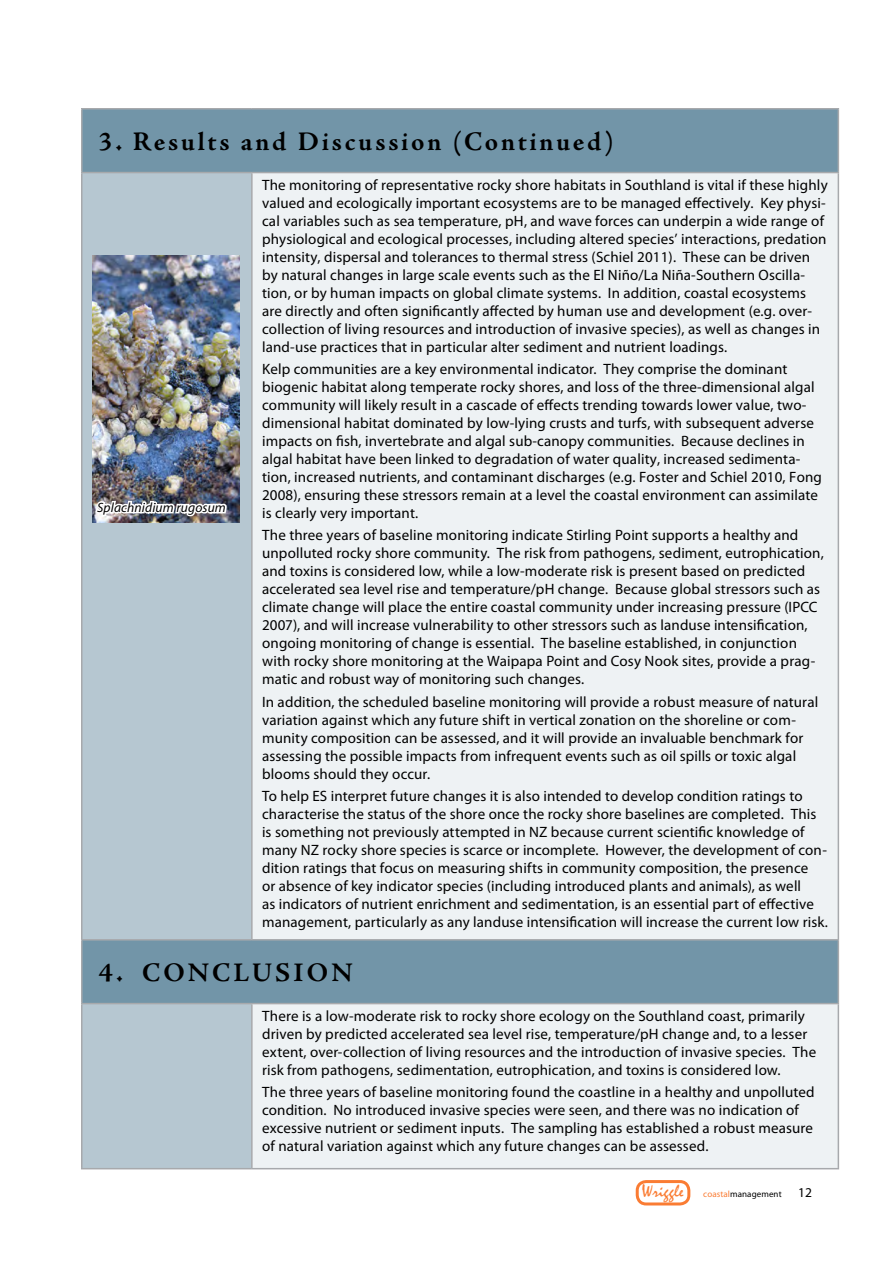
<style>
.page{position:relative;width:893px;height:1263px;background:#fff}
.page>*{position:absolute;margin:0;border:0;box-sizing:border-box;transform-origin:0 0}
.t1{font:700 27px "Adobe Jenson Pro";letter-spacing:.105em;color:#000}
.t2{font:15px/18px "Myriad Pro";letter-spacing:.01em;color:#000}
.t3{font:italic 13.5px "Myriad Pro";letter-spacing:.01em;color:#000}
.t4{font:9px "Myriad Pro";letter-spacing:.01em;color:#000}
.s1{font-family:"Mistral";font-size:18px;color:#fa7c33}
.s2{color:#fa7c33}
.s3{font-size:13.5px}
</style>
<div class="page">
<div style="left:636px;top:1180px;width:54px;height:25px;border:3px solid #fa7c33;border-radius:9px"></div>
<div style="left:82px;top:110px;width:756px;height:62px;background:#7295a8"></div>
<svg style="left:82px;top:173px;width:170px;height:995px;background:#b0c2cd"></svg>
<div style="left:252px;top:173px;width:586px;height:995px;background:#eef2f4"></div>
<hr style="left:838px;top:109px;width:1px;height:63px;background:#a7a9ac">
<hr style="left:838px;top:940px;width:1px;height:63px;background:#a7a9ac">
<hr style="left:81px;top:173px;width:1px;height:766px;background:#a7a9ac">
<hr style="left:251px;top:173px;width:2px;height:766px;background:#a7a9ac">
<hr style="left:838px;top:173px;width:1px;height:766px;background:#a7a9ac">
<hr style="left:81px;top:1004px;width:1px;height:164px;background:#a7a9ac">
<hr style="left:251px;top:1004px;width:2px;height:164px;background:#a7a9ac">
<hr style="left:838px;top:1004px;width:1px;height:164px;background:#a7a9ac">
<hr style="left:81px;top:1168px;width:171px;height:1px;background:#a7a9ac">
<hr style="left:252px;top:1168px;width:587px;height:1px;background:#a7a9ac">
<hr style="left:81px;top:108px;width:171px;height:2px;background:#a7a9ac">
<hr style="left:81px;top:109px;width:1px;height:63px;background:#a7a9ac">
<hr style="left:252px;top:108px;width:587px;height:2px;background:#a7a9ac">
<hr style="left:81px;top:172px;width:171px;height:1px;background:#a7a9ac">
<hr style="left:252px;top:172px;width:587px;height:1px;background:#a7a9ac">
<hr style="left:81px;top:939px;width:171px;height:1px;background:#a7a9ac">
<hr style="left:81px;top:940px;width:1px;height:63px;background:#a7a9ac">
<hr style="left:252px;top:939px;width:587px;height:1px;background:#a7a9ac">
<hr style="left:81px;top:1003px;width:171px;height:1px;background:#a7a9ac">
<hr style="left:252px;top:1003px;width:587px;height:1px;background:#a7a9ac">
<img style="left:93px;top:256px;width:146px;height:266px">
<img style="left:93px;top:475px;width:135px;height:45px">
<h1 class="t1" style="left:99px;top:127px;width:517px">3. Results and Discussion (Continued)</h1>
<p class="t2" style="left:262px;top:176px;width:567px">The monitoring of representative rocky shore habitats in Southland is vital if these highly valued and ecologically important ecosystems are to be managed effectively. Key physi&shy;cal variables such as sea temperature, pH, and wave forces can underpin a wide range of physiological and ecological processes, including altered species’ interactions, predation intensity, dispersal and tolerances to thermal stress (Schiel 2011). These can be driven by natural changes in large scale events such as the El Niño/La Niña-Southern Oscilla&shy;tion, or by human impacts on global climate systems. In addition, coastal ecosystems are directly and often significantly affected by human use and development (e.g. over&shy;collection of living resources and introduction of invasive species), as well as changes in land-use practices that in particular alter sediment and nutrient loadings.</p>
<p class="t2" style="left:262px;top:360px;width:561px">Kelp communities are a key environmental indicator. They comprise the dominant biogenic habitat along temperate rocky shores, and loss of the three-dimensional algal community will likely result in a cascade of effects trending towards lower value, two&shy;dimensional habitat dominated by low-lying crusts and turfs, with subsequent adverse impacts on fish, invertebrate and algal sub-canopy communities. Because declines in algal habitat have been linked to degradation of water quality, increased sedimenta&shy;tion, increased nutrients, and contaminant discharges (e.g. Foster and Schiel 2010, Fong 2008), ensuring these stressors remain at a level the coastal environment can assimilate is clearly very important.</p>
<p class="t2" style="left:262px;top:526px;width:563px">The three years of baseline monitoring indicate Stirling Point supports a healthy and unpolluted rocky shore community. The risk from pathogens, sediment, eutrophication, and toxins is considered low, while a low-moderate risk is present based on predicted accelerated sea level rise and temperature/pH change. Because global stressors such as climate change will place the entire coastal community under increasing pressure (IPCC 2007), and will increase vulnerability to other stressors such as landuse intensification, ongoing monitoring of change is essential. The baseline established, in conjunction with rocky shore monitoring at the Waipapa Point and Cosy Nook sites, provide a prag&shy;matic and robust way of monitoring such changes.</p>
<p class="t2" style="left:262px;top:692px;width:558px">In addition, the scheduled baseline monitoring will provide a robust measure of natural variation against which any future shift in vertical zonation on the shoreline or com&shy;munity composition can be assessed, and it will provide an invaluable benchmark for assessing the possible impacts from infrequent events such as oil spills or toxic algal blooms should they occur.</p>
<p class="t2" style="left:262px;top:786px;width:567px">To help ES interpret future changes it is also intended to develop condition ratings to characterise the status of the shore once the rocky shore baselines are completed. This is something not previously attempted in NZ because current scientific knowledge of many NZ rocky shore species is scarce or incomplete. However, the development of con&shy;dition ratings that focus on measuring shifts in community composition, the presence<br>or absence of key indicator species (including introduced plants and animals), as well<br>as indicators of nutrient enrichment and sedimentation, is an essential part of effective management, particularly as any landuse intensification will increase the current low risk.</p>
<h1 class="t1" style="left:99px;top:957px;width:255px">4. Conclusion</h1>
<p class="t2" style="left:262px;top:1006px;width:556px">There is a low-moderate risk to rocky shore ecology on the Southland coast, primarily driven by predicted accelerated sea level rise, temperature/pH change and, to a lesser extent, over-collection of living resources and the introduction of invasive species. The risk from pathogens, sedimentation, eutrophication, and toxins is considered low.</p>
<p class="t2" style="left:262px;top:1083px;width:554px">The three years of baseline monitoring found the coastline in a healthy and unpolluted condition. No introduced invasive species were seen, and there was no indication of excessive nutrient or sediment inputs. The sampling has established a robust measure of natural variation against which any future changes can be assessed.</p>
<p class="t3" style="left:97px;top:499px;width:130px">Splachnidium rugosum</p>
<p class="t4" style="left:642px;top:1188px;width:172px"><span class="s1">Wriggle</span> <span class="s2">coastal</span>management <span class="s3">12</span></p>
</div>
